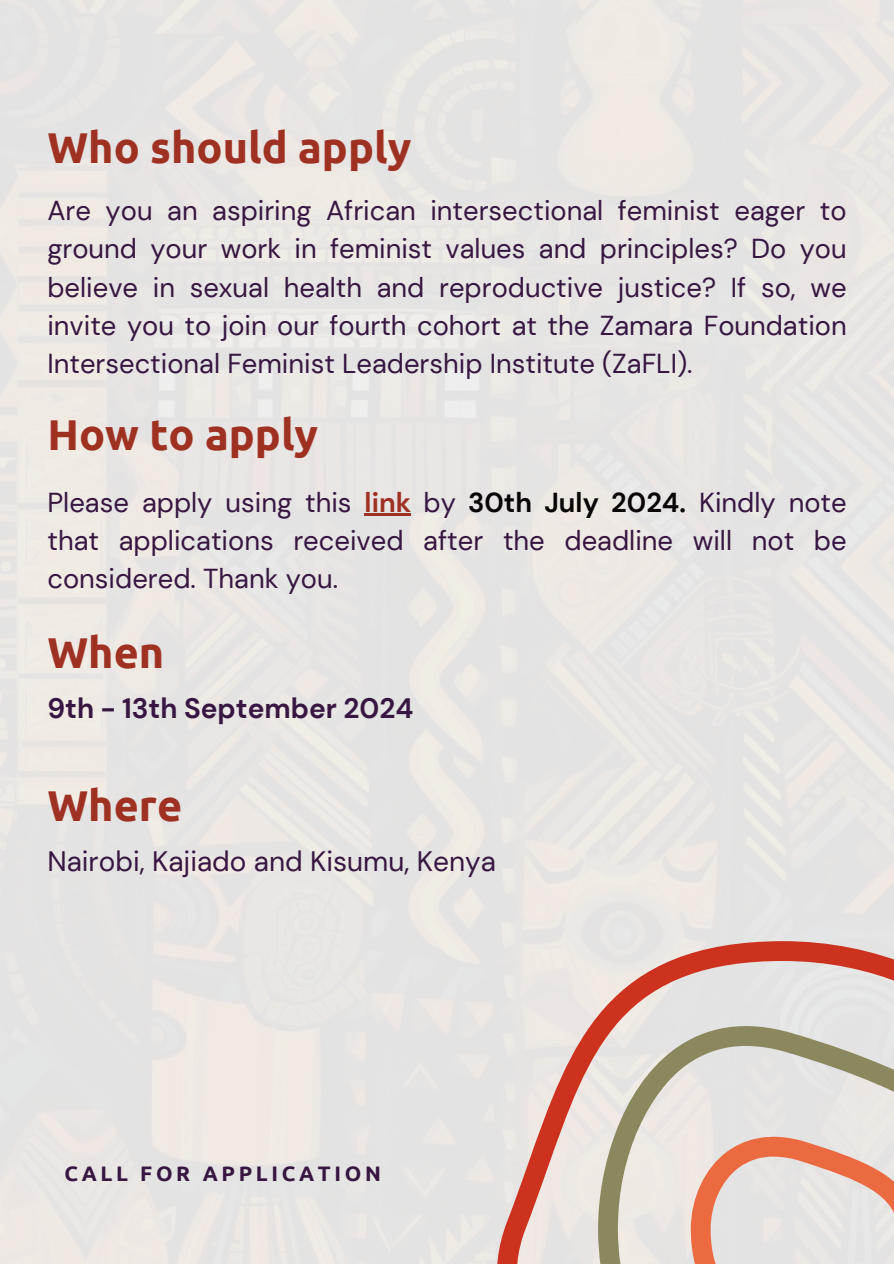
<style>
.page{position:relative;width:894px;height:1264px;background:#fff}
.page>*{position:absolute;margin:0;border:0;box-sizing:border-box;transform-origin:0 0}
.t1{font:700 43.05px "Ubuntu";color:#9f3123}
.t2{font:28.05px "DM Sans";color:#371641}
.t3{font:700 28.05px "DM Sans";color:#371641}
.t4{font:27.3px/38.2px "DM Sans";color:#371641;text-align:justify}
.t5{font:700 21px "Ubuntu";letter-spacing:.175em;color:#371641}
.s1{font-weight:700;color:#9f3123}
.s2{font-weight:700;color:#090506}
</style>
<div class="page">
<img style="left:0;top:0;width:893px;height:1263px">
<hr style="left:364px;top:514px;width:47px;height:2px;background:#9f3123">
<svg style="left:488px;top:941px;width:405px;height:322px;background:#dfcac2"></svg>
<h1 class="t1" style="left:47px;top:123px;width:365px">Who should apply</h1>
<p class="t4" style="left:47px;top:192px;width:800px">Are you an aspiring African intersectional feminist eager to ground your work in feminist values and principles? Do you believe in sexual health and reproductive justice? If so, we invite you to join our fourth cohort at the Zamara Foundation Intersectional Feminist Leadership Institute (ZaFLI).</p>
<h1 class="t1" style="left:47px;top:410px;width:272px">How to apply</h1>
<h3 class="t4" style="left:47px;top:483px;width:800px">Please apply using this <span class="s1">link</span> by <span class="s2">30th July 2024.</span> Kindly note that applications received after the deadline will not be considered. Thank you.</h3>
<h1 class="t1" style="left:47px;top:628px;width:118px">When</h1>
<h2 class="t3" style="left:47px;top:690px;width:367px">9th - 13th September 2024</h2>
<h1 class="t1" style="left:47px;top:780px;width:136px">Where</h1>
<h3 class="t2" style="left:47px;top:843px;width:450px">Nairobi, Kajiado and Kisumu, Kenya</h3>
<h3 class="t5" style="left:64px;top:1161px;width:318px">CALL FOR APPLICATION</h3>
</div>
